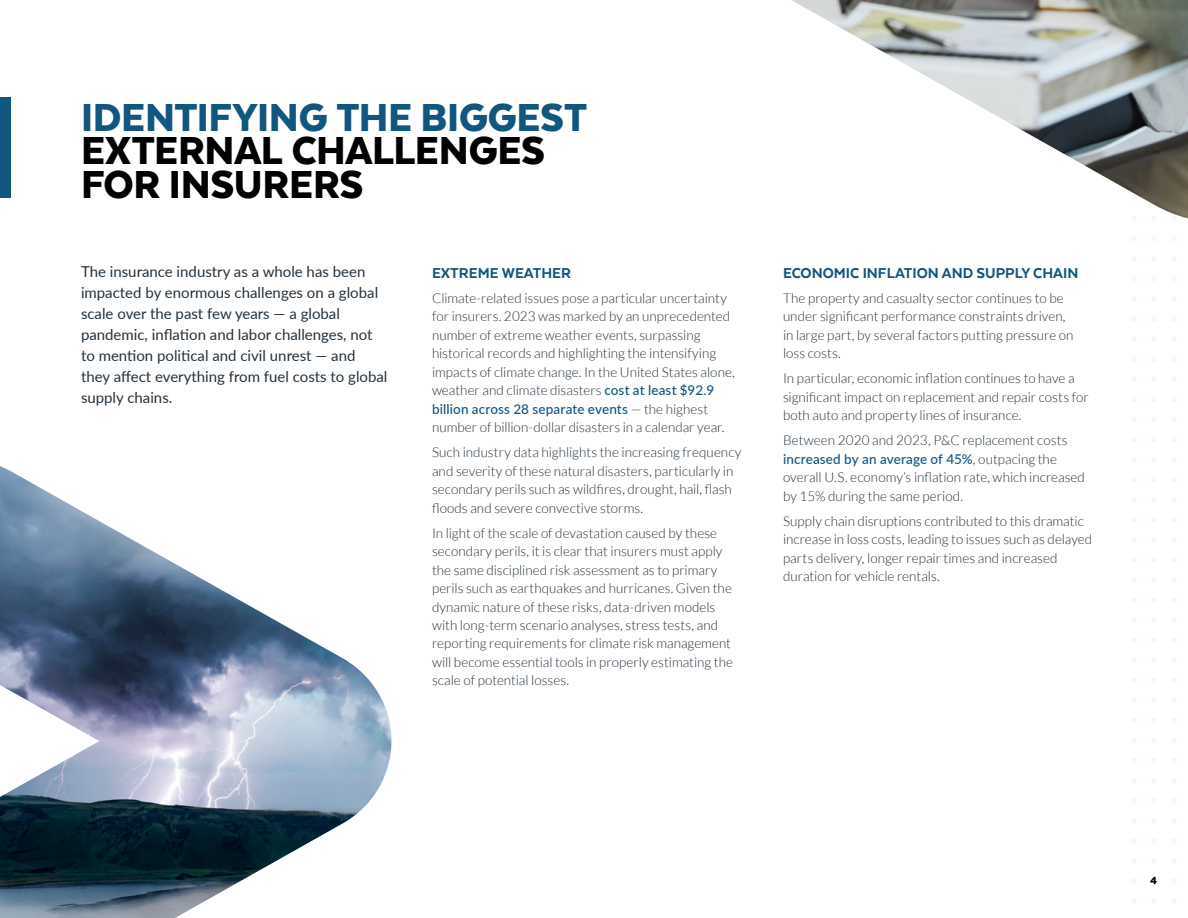
<style>
.page{position:relative;width:1188px;height:918px;background:#fff}
.page>*{position:absolute;margin:0;border:0;box-sizing:border-box;transform-origin:0 0}
.t1{font:900 45px/33.3px "Texta";letter-spacing:-.01em;color:#000}
.t2{font:900 45px "Texta";letter-spacing:-.005em;color:#11567f}
.t3{font:800 16.5px "Texta";color:#11567f}
.t4{font:15px/21px "Lato";color:#24323d}
.t5{font:300 13.5px/18.5px "Lato";color:#24323d}
.t6{font:900 12px "Texta";color:#000}
.s1{font-weight:500;color:#11567f}
</style>
<div class="page">
<div style="left:0;top:97px;width:11px;height:101px;background:#11567f"></div>
<img style="left:0;top:466px;width:392px;height:452px">
<img style="left:792px;top:0;width:396px;height:218px">
<h1 class="t2" style="left:81px;top:89px;width:508px">IDENTIFYING THE BIGGEST</h1>
<h1 class="t1" style="left:81px;top:132px;width:466px">EXTERNAL CHALLENGES<br>FOR INSURERS</h1>
<p class="t4" style="left:81px;top:263px;width:308px">The insurance industry as a whole has been impacted by enormous challenges on a global scale over the past few years — a global pandemic, inflation and labor challenges, not to mention political and civil unrest — and they affect everything from fuel costs to global supply chains.</p>
<p class="t3" style="left:432px;top:262px;width:140px">EXTREME WEATHER</p>
<p class="t5" style="left:432px;top:289px;width:304px">Climate-related issues pose a particular uncertainty for insurers. 2023 was marked by an unprecedented number of extreme weather events, surpassing historical records and highlighting the intensifying impacts of climate change. In the United States alone, weather and climate disasters <span class="s1">cost at least $92.9 billion across 28 separate events</span> — the highest number of billion-dollar disasters in a calendar year.</p>
<p class="t5" style="left:432px;top:444px;width:311px">Such industry data highlights the increasing frequency and severity of these natural disasters, particularly in secondary perils such as wildfires, drought, hail, flash floods and severe convective storms.</p>
<p class="t5" style="left:432px;top:524px;width:303px">In light of the scale of devastation caused by these secondary perils, it is clear that insurers must apply the same disciplined risk assessment as to primary perils such as earthquakes and hurricanes. Given the dynamic nature of these risks, data-driven models with long-term scenario analyses, stress tests, and reporting requirements for climate risk management will become essential tools in properly estimating the scale of potential losses.</p>
<p class="t3" style="left:783px;top:262px;width:297px">ECONOMIC INFLATION AND SUPPLY CHAIN</p>
<p class="t5" style="left:783px;top:289px;width:292px">The property and casualty sector continues to be under significant performance constraints driven, in large part, by several factors putting pressure on loss costs.</p>
<p class="t5" style="left:783px;top:369px;width:307px">In particular, economic inflation continues to have a significant impact on replacement and repair costs for both auto and property lines of insurance.</p>
<p class="t5" style="left:783px;top:432px;width:304px">Between 2020 and 2023, P&amp;C replacement costs <span class="s1">increased by an average of 45%</span>, outpacing the overall U.S. economy’s inflation rate, which increased by 15% during the same period.</p>
<p class="t5" style="left:783px;top:513px;width:311px">Supply chain disruptions contributed to this dramatic increase in loss costs, leading to issues such as delayed parts delivery, longer repair times and increased duration for vehicle rentals.</p>
<p class="t6" style="left:1150px;top:873px;width:8px">4</p>
</div>
